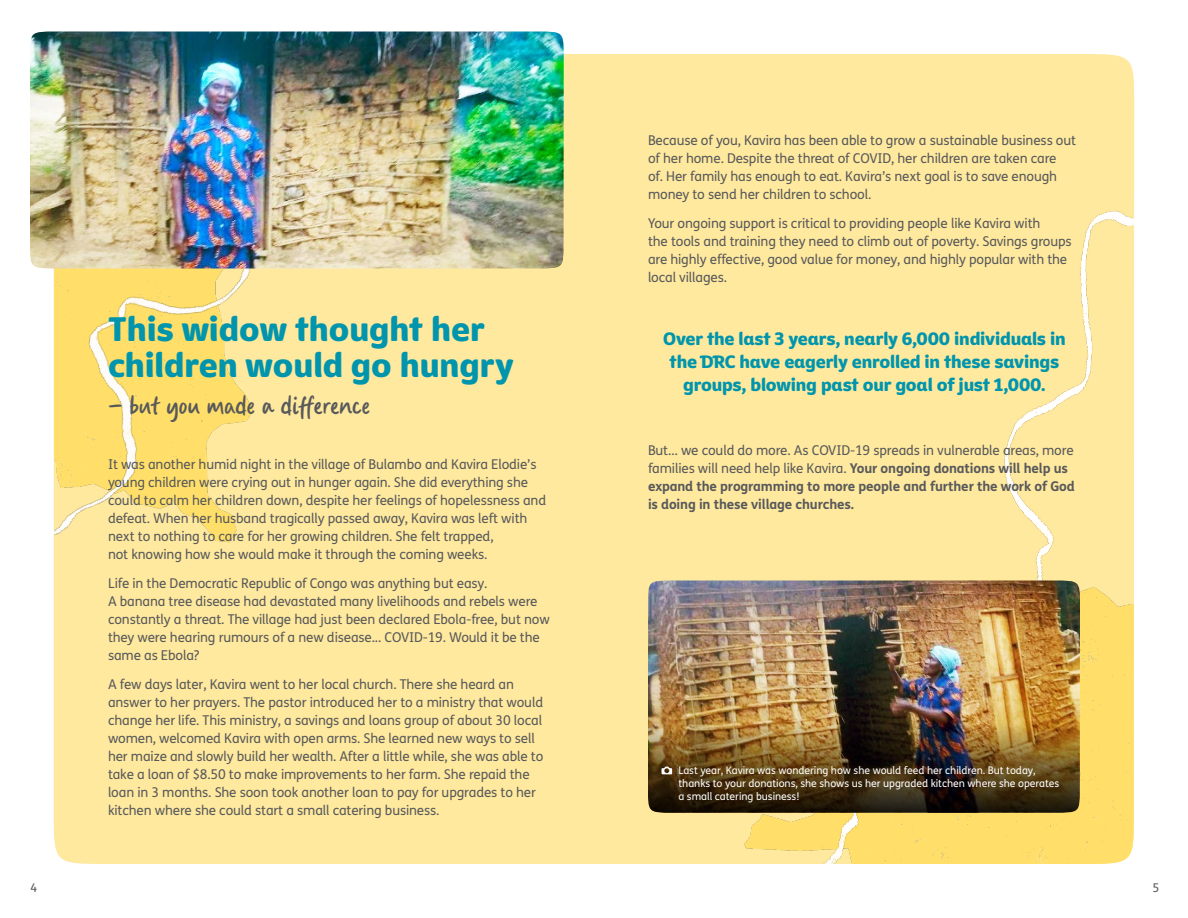
<style>
.page{position:relative;width:1188px;height:918px;background:#fff}
.page>*{position:absolute;margin:0;border:0;box-sizing:border-box;transform-origin:0 0}
.t1{font:33px/36px "Tearfund Sans";color:#0095ad}
.t2{font:28.95px "Gander";letter-spacing:-.01em;color:#58595b}
.t3{font:17.4px/23.2px "Tearfund Sans";letter-spacing:-.01em;color:#0095ad;text-align:center}
.t4{font:13.5px/18px "FS Me";letter-spacing:-.01em;color:#58595b}
.t5{font:700 13.5px/18px "FS Me";letter-spacing:-.01em;color:#58595b}
.t6{font:12px "FS Me";color:#58595b}
.t7{font:10.5px/12.6px "FS Me";letter-spacing:-.005em;color:#fff}
.s1{font-weight:400}
</style>
<div class="page">
<div style="left:54px;top:54px;width:1080px;height:810px;background:#ffe99e;border-radius:52px"></div>
<img style="left:54px;top:269px;width:199px;height:274px">
<img style="left:771px;top:211px;width:363px;height:653px">
<img style="left:30px;top:32px;width:534px;height:237px">
<img style="left:648px;top:581px;width:432px;height:232px;border-radius:25px">
<svg style="left:661px;top:767px;width:11px;height:7px"></svg>
<h1 class="t1" style="left:108px;top:308px;width:407px">This widow thought her children would go hungry</h1>
<h2 class="t2" style="left:108px;top:390px;width:264px">– but you made a difference</h2>
<p class="t4" style="left:108px;top:455px;width:440px">It was another humid night in the village of Bulambo and Kavira Elodie’s young children were crying out in hunger again. She did everything she could to calm her children down, despite her feelings of hopelessness and defeat. When her husband tragically passed away, Kavira was left with next to nothing to care for her growing children. She felt trapped,<br>not knowing how she would make it through the coming weeks.</p>
<p class="t4" style="left:108px;top:574px;width:443px">Life in the Democratic Republic of Congo was anything but easy.<br>A banana tree disease had devastated many livelihoods and rebels were constantly a threat. The village had just been declared Ebola-free, but now they were hearing rumours of a new disease... COVID-19. Would it be the same as Ebola?</p>
<p class="t4" style="left:108px;top:675px;width:437px">A few days later, Kavira went to her local church. There she heard an answer to her prayers. The pastor introduced her to a ministry that would change her life. This ministry, a savings and loans group of about 30 local women, welcomed Kavira with open arms. She learned new ways to sell her maize and slowly build her wealth. After a little while, she was able to take a loan of $8.50 to make improvements to her farm. She repaid the loan in 3 months. She soon took another loan to pay for upgrades to her kitchen where she could start a small catering business.</p>
<p class="t4" style="left:648px;top:131px;width:430px">Because of you, Kavira has been able to grow a sustainable business out of her home. Despite the threat of COVID, her children are taken care<br>of. Her family has enough to eat. Kavira’s next goal is to save enough money to send her children to school.</p>
<p class="t4" style="left:648px;top:214px;width:425px">Your ongoing support is critical to providing people like Kavira with<br>the tools and training they need to climb out of poverty. Savings groups are highly effective, good value for money, and highly popular with the local villages.</p>
<p class="t3" style="left:663px;top:325px;width:404px">Over the last 3 years, nearly 6,000 individuals in the DRC have eagerly enrolled in these savings groups, blowing past our goal of just 1,000.</p>
<p class="t5" style="left:648px;top:440px;width:428px"><span class="s1">But… we could do more. As COVID-19 spreads in vulnerable areas, more families will need help like Kavira.</span> Your ongoing donations will help us expand the programming to more people and further the work of God is doing in these village churches.</p>
<p class="t7" style="left:679px;top:764px;width:382px">Last year, Kavira was wondering how she would feed her children. But today, thanks to your donations, she shows us her upgraded kitchen where she operates a small catering business!</p>
<p class="t6" style="left:30px;top:880px;width:8px">4</p>
<p class="t6" style="left:1152px;top:880px;width:8px">5</p>
</div>
